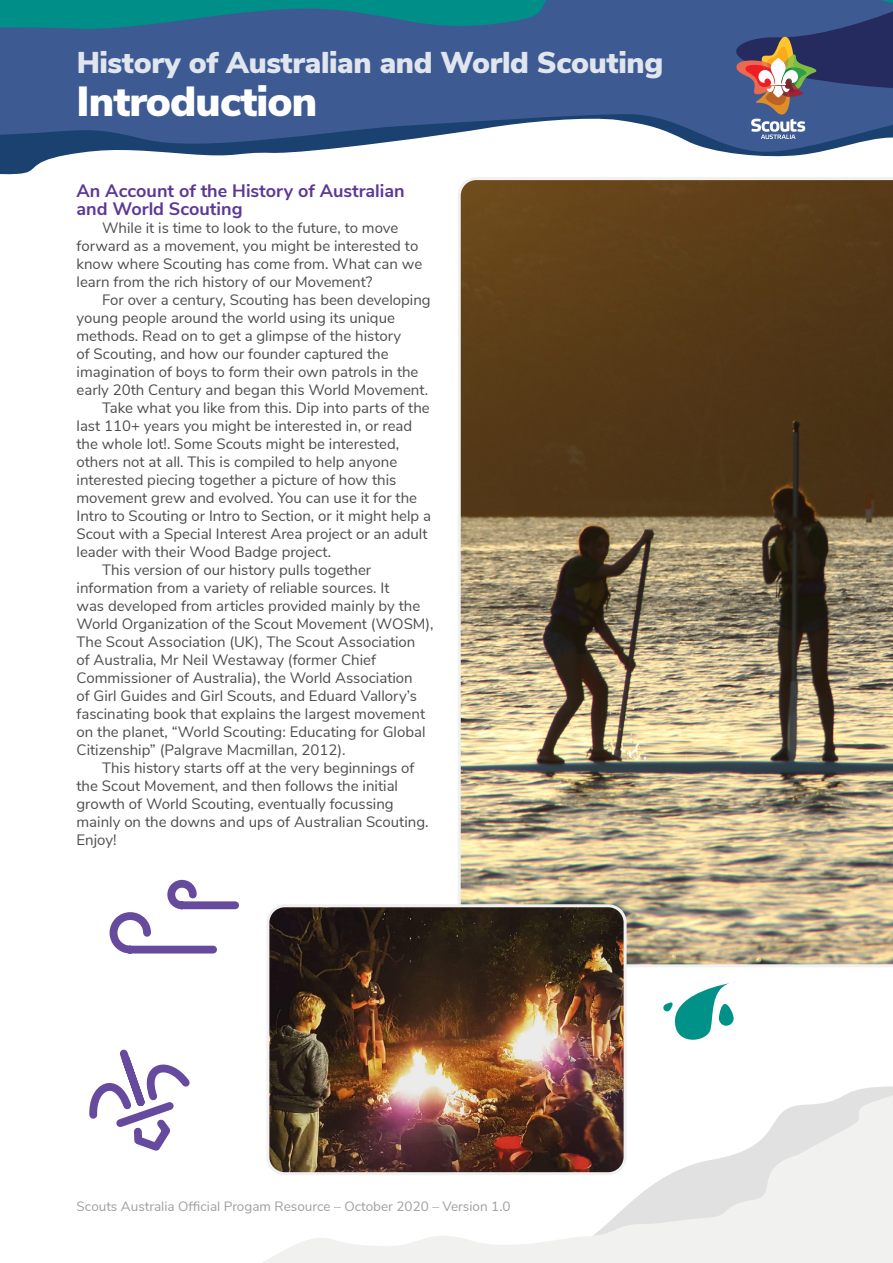
<style>
.page{position:relative;width:893px;height:1263px;background:#fff}
.page>*{position:absolute;margin:0;border:0;box-sizing:border-box;transform-origin:0 0}
.t1{font:900 42px "Nunito Sans";letter-spacing:-.02em;color:#fff}
.t2{font:900 30px "Nunito Sans";letter-spacing:-.01em;color:#fff}
.t3{font:700 18px/18px "Nunito Sans";color:#5c3896}
.t4{font:15px/18px "Nunito Sans";color:#4d4d4f}
.t5{font:13.5px "Nunito Sans";color:#9d9fa2}
</style>
<div class="page">
<svg style="left:263px;top:1086px;width:630px;height:177px"></svg>
<svg style="left:0;top:139px;width:875px;height:36px"></svg>
<img style="left:458px;top:177px;width:435px;height:790px">
<svg style="left:109px;top:879px;width:130px;height:75px"></svg>
<svg style="left:89px;top:1049px;width:101px;height:102px"></svg>
<svg style="left:663px;top:983px;width:71px;height:57px"></svg>
<img style="left:268px;top:906px;width:357px;height:268px">
<div style="left:266px;top:904px;width:361px;height:271px;border:3px solid #f1f1f2;border-radius:17px"></div>
<svg style="left:0;top:0;width:893px;height:139px;background:#3e628f"></svg>
<h2 class="t2" style="left:77px;top:40px;width:588px">History of Australian and World Scouting</h2>
<h1 class="t1" style="left:77px;top:71px;width:242px">Introduction</h1>
<p class="t3" style="left:77px;top:180px;width:330px">An Account of the History of Australian and World Scouting</p>
<p class="t4" style="left:77px;top:217px;width:347px;text-indent:26px">While it is time to look to the future, to move forward as a movement, you might be interested to know where Scouting has come from. What can we learn from the rich history of our Movement?</p>
<p class="t4" style="left:102px;top:289px;width:330px">For over a century, Scouting has been developing</p>
<p class="t4" style="left:77px;top:307px;width:320px">young people around the world using its unique</p>
<p class="t4" style="left:77px;top:325px;width:326px">methods. Read on to get a glimpse of the history</p>
<p class="t4" style="left:77px;top:343px;width:314px">of Scouting, and how our founder captured the</p>
<p class="t4" style="left:77px;top:361px;width:343px">imagination of boys to form their own patrols in the</p>
<p class="t4" style="left:77px;top:379px;width:353px">early 20th Century and began this World Movement.</p>
<p class="t4" style="left:102px;top:397px;width:329px">Take what you like from this. Dip into parts of the</p>
<p class="t4" style="left:77px;top:415px;width:337px">last 110+ years you might be interested in, or read</p>
<p class="t4" style="left:77px;top:433px;width:324px">the whole lot!. Some Scouts might be interested,</p>
<p class="t4" style="left:77px;top:451px;width:322px">others not at all. This is compiled to help anyone</p>
<p class="t4" style="left:77px;top:469px;width:321px">interested piecing together a picture of how this</p>
<p class="t4" style="left:77px;top:487px;width:342px">movement grew and evolved. You can use it for the</p>
<p class="t4" style="left:77px;top:505px;width:356px">Intro to Scouting or Intro to Section, or it might help a</p>
<p class="t4" style="left:77px;top:523px;width:352px">Scout with a Special Interest Area project or an adult</p>
<p class="t4" style="left:77px;top:541px;width:256px">leader with their Wood Badge project.</p>
<p class="t4" style="left:102px;top:559px;width:271px">This version of our history pulls together</p>
<p class="t4" style="left:77px;top:577px;width:314px">information from a variety of reliable sources. It</p>
<p class="t4" style="left:77px;top:595px;width:345px">was developed from articles provided mainly by the</p>
<p class="t4" style="left:77px;top:613px;width:359px">World Organization of the Scout Movement (WOSM),</p>
<p class="t4" style="left:77px;top:631px;width:340px">The Scout Association (UK), The Scout Association</p>
<p class="t4" style="left:77px;top:649px;width:301px">of Australia, Mr Neil Westaway (former Chief</p>
<p class="t4" style="left:77px;top:667px;width:338px">Commissioner of Australia), the World Association</p>
<p class="t4" style="left:77px;top:685px;width:342px">of Girl Guides and Girl Scouts, and Eduard Vallory’s</p>
<p class="t4" style="left:77px;top:703px;width:350px">fascinating book that explains the largest movement</p>
<p class="t4" style="left:77px;top:721px;width:351px">on the planet, “World Scouting: Educating for Global</p>
<p class="t4" style="left:77px;top:739px;width:271px">Citizenship” (Palgrave Macmillan, 2012).</p>
<p class="t4" style="left:102px;top:757px;width:314px">This history starts off at the very beginnings of</p>
<p class="t4" style="left:77px;top:775px;width:323px">the Scout Movement, and then follows the initial</p>
<p class="t4" style="left:77px;top:793px;width:319px">growth of World Scouting, eventually focussing</p>
<p class="t4" style="left:77px;top:811px;width:354px">mainly on the downs and ups of Australian Scouting.</p>
<p class="t4" style="left:77px;top:829px;width:42px">Enjoy!</p>
<p class="t5" style="left:77px;top:1196px;width:435px">Scouts Australia Official Progam Resource – October 2020 – Version 1.0</p>
</div>
